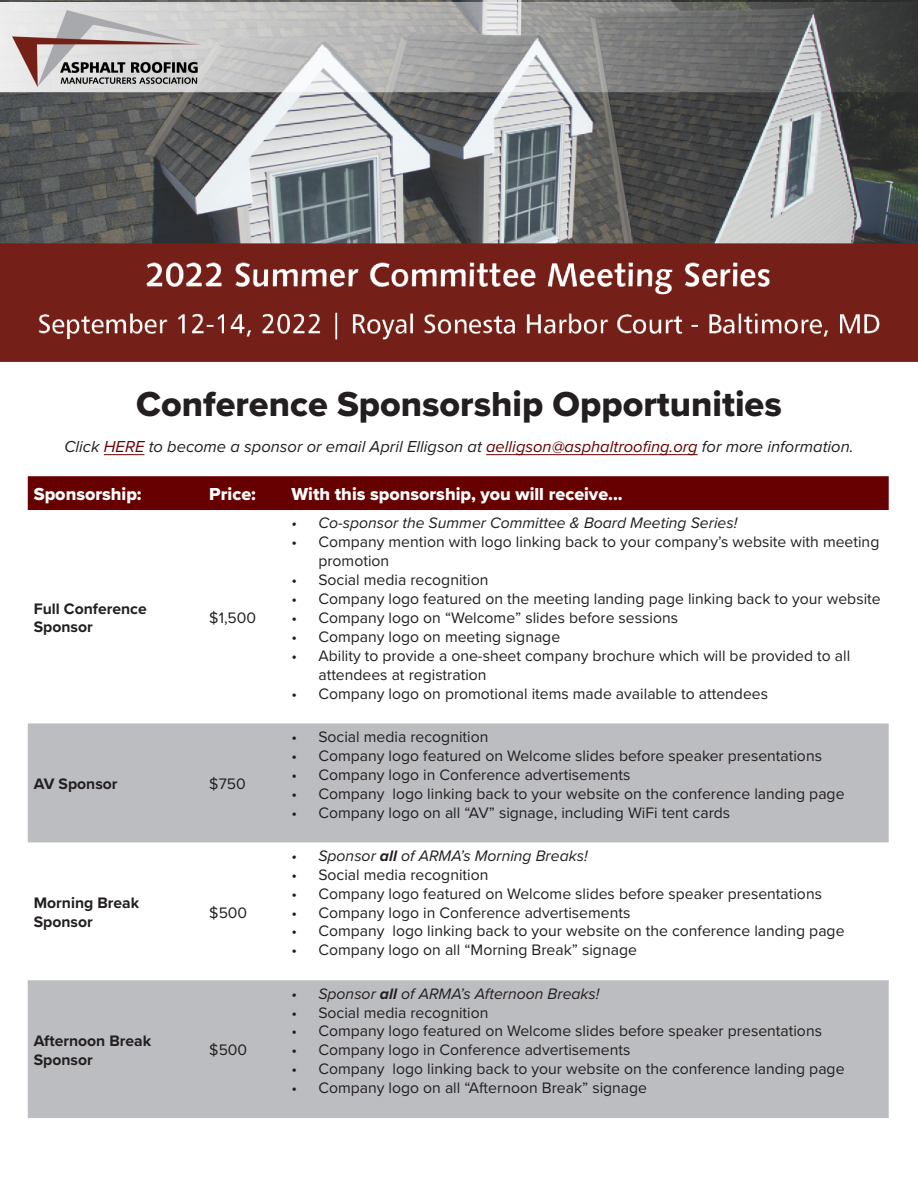
<style>
.page{position:relative;width:918px;height:1188px;background:#fff}
.page>*{position:absolute;margin:0;border:0;box-sizing:border-box;transform-origin:0 0}
.t1{font:36px "Proxima Nova Extrabld";color:#231f20}
.t2{font:18px "Proxima Nova Extrabld";color:#fff}
.t3{font:italic 16.5px "Proxima Nova";color:#231f20}
.t4{font:15.75px/18.9px "Proxima Nova";color:#231f20}
.t5{font:italic 15.75px "Proxima Nova";color:#231f20}
.t6{font:700 15.75px/18.9px "Proxima Nova";color:#231f20}
.s1{color:#670000}
.s2{font-weight:700}
</style>
<div class="page">
<img style="left:0;top:0;width:918px;height:361px">
<div style="left:28px;top:476px;width:861px;height:34px;background:#670000"></div>
<div style="left:28px;top:723px;width:861px;height:119px;background:#bcbdc0"></div>
<div style="left:28px;top:980px;width:861px;height:138px;background:#bcbdc0"></div>
<hr style="left:104px;top:454px;width:40px;height:1px;background:#670000">
<hr style="left:486px;top:454px;width:212px;height:1px;background:#670000">
<p class="t1" style="left:136px;top:377px;width:647px">Conference Sponsorship Opportunities</p>
<p class="t3" style="left:64px;top:434px;width:791px">Click <span class="s1">HERE</span> to become a sponsor or email April Elligson at <span class="s1">aelligson@asphaltroofing.org</span> for more information.</p>
<p class="t2" style="left:34px;top:481px;width:109px">Sponsorship:</p>
<p class="t2" style="left:209px;top:481px;width:48px">Price:</p>
<p class="t2" style="left:291px;top:481px;width:333px">With this sponsorship, you will receive...</p>
<p class="t6" style="left:34px;top:598px;width:115px">Full Conference<br>Sponsor</p>
<p class="t4" style="left:209px;top:608px;width:48px">$1,500</p>
<p class="t6" style="left:34px;top:774px;width:85px">AV Sponsor</p>
<p class="t4" style="left:209px;top:774px;width:38px">$750</p>
<p class="t6" style="left:34px;top:893px;width:107px">Morning Break<br>Sponsor</p>
<p class="t4" style="left:209px;top:902px;width:39px">$500</p>
<p class="t6" style="left:34px;top:1031px;width:119px">Afternoon Break<br>Sponsor</p>
<p class="t4" style="left:209px;top:1040px;width:39px">$500</p>
<p class="t5" style="left:291px;top:511px;width:447px">• Co-sponsor the Summer Committee &amp; Board Meeting Series!</p>
<p class="t4" style="left:318px;top:532px;width:562px;text-indent:-27px">• Company mention with logo linking back to your company’s website with meeting promotion</p>
<p class="t4" style="left:291px;top:570px;width:199px">• Social media recognition</p>
<p class="t4" style="left:291px;top:589px;width:591px">• Company logo featured on the meeting landing page linking back to your website</p>
<p class="t4" style="left:291px;top:608px;width:388px">• Company logo on “Welcome” slides before sessions</p>
<p class="t4" style="left:291px;top:626px;width:270px">• Company logo on meeting signage</p>
<p class="t4" style="left:318px;top:645px;width:533px;text-indent:-27px">• Ability to provide a one-sheet company brochure which will be provided to all attendees at registration</p>
<p class="t4" style="left:291px;top:683px;width:478px">• Company logo on promotional items made available to attendees</p>
<p class="t4" style="left:291px;top:727px;width:199px">• Social media recognition</p>
<p class="t4" style="left:291px;top:745px;width:532px">• Company logo featured on Welcome slides before speaker presentations</p>
<p class="t4" style="left:291px;top:764px;width:340px">• Company logo in Conference advertisements</p>
<p class="t4" style="left:291px;top:783px;width:555px">• Company logo linking back to your website on the conference landing page</p>
<p class="t4" style="left:291px;top:802px;width:440px">• Company logo on all “AV” signage, including WiFi tent cards</p>
<p class="t5" style="left:291px;top:844px;width:298px">• Sponsor <span class="s2">all</span> of ARMA’s Morning Breaks!</p>
<p class="t4" style="left:291px;top:864px;width:199px">• Social media recognition</p>
<p class="t4" style="left:291px;top:883px;width:532px">• Company logo featured on Welcome slides before speaker presentations</p>
<p class="t4" style="left:291px;top:902px;width:340px">• Company logo in Conference advertisements</p>
<p class="t4" style="left:291px;top:921px;width:555px">• Company logo linking back to your website on the conference landing page</p>
<p class="t4" style="left:291px;top:940px;width:347px">• Company logo on all “Morning Break” signage</p>
<p class="t5" style="left:291px;top:982px;width:310px">• Sponsor <span class="s2">all</span> of ARMA’s Afternoon Breaks!</p>
<p class="t4" style="left:291px;top:1002px;width:199px">• Social media recognition</p>
<p class="t4" style="left:291px;top:1021px;width:532px">• Company logo featured on Welcome slides before speaker presentations</p>
<p class="t4" style="left:291px;top:1040px;width:340px">• Company logo in Conference advertisements</p>
<p class="t4" style="left:291px;top:1059px;width:555px">• Company logo linking back to your website on the conference landing page</p>
<p class="t4" style="left:291px;top:1078px;width:357px">• Company logo on all “Afternoon Break” signage</p>
</div>
